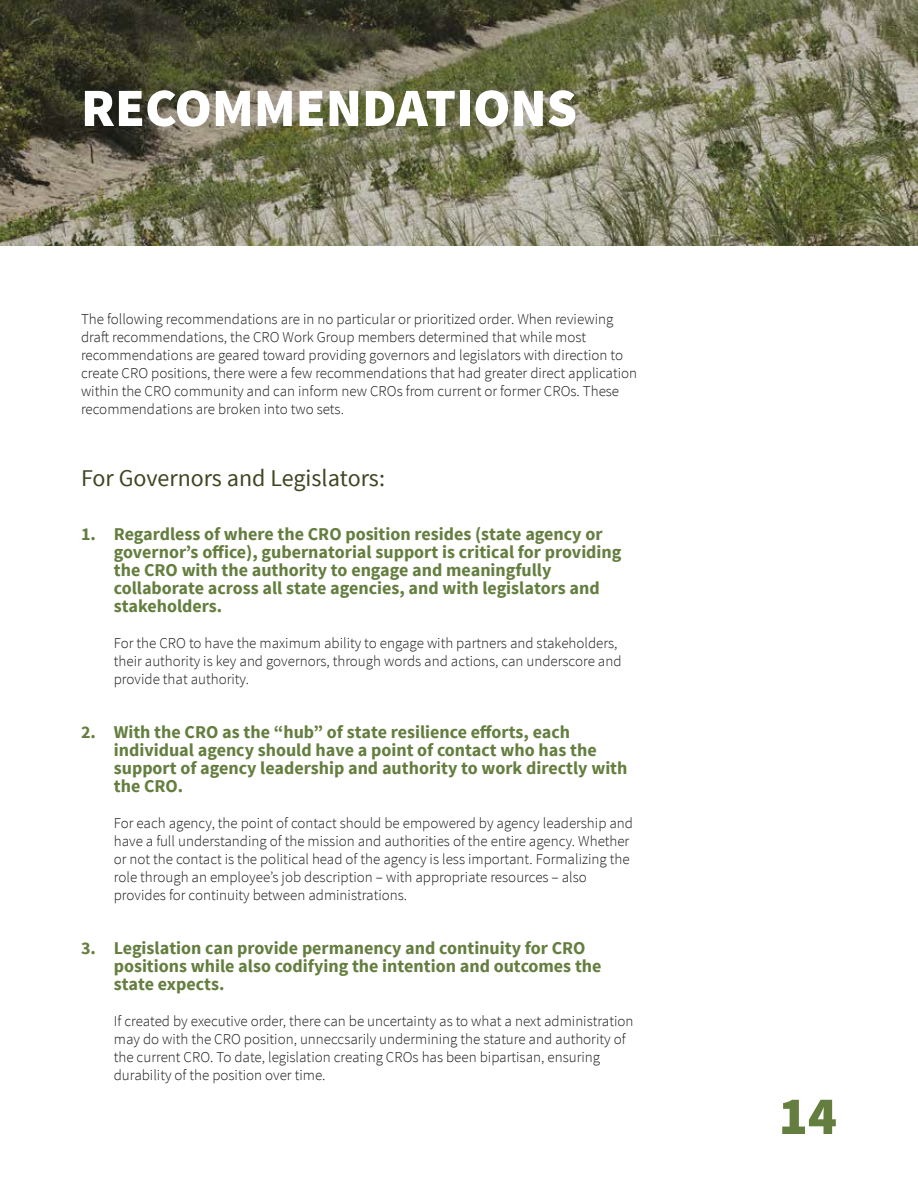
<style>
.page{position:relative;width:918px;height:1188px;background:#fff}
.page>*{position:absolute;margin:0;border:0;box-sizing:border-box;transform-origin:0 0}
.t1{font:900 54px "Source Sans Pro";color:#fff}
.t2{font:900 54px "Source Sans Pro";color:#647e3f}
.t3{font:24px "Source Sans Pro";color:#3f4622}
.t4{font:700 18px/18px "Source Sans Pro";color:#647e3f}
.t5{font:300 15px/18px "Source Sans Pro";color:#191919}
</style>
<div class="page">
<svg style="left:0;top:0;width:918px;height:246px;background:#707055"></svg>
<h1 class="t1" style="left:81px;top:73px;width:498px">RECOMMENDATIONS</h1>
<p class="t5" style="left:81px;top:310px;width:558px">The following recommendations are in no particular or prioritized order. When reviewing draft recommendations, the CRO Work Group members determined that while most recommendations are geared toward providing governors and legislators with direction to create CRO positions, there were a few recommendations that had greater direct application within the CRO community and can inform new CROs from current or former CROs. These recommendations are broken into two sets.</p>
<h2 class="t3" style="left:81px;top:463px;width:305px">For Governors and Legislators:</h2>
<p class="t4" style="left:114px;top:526px;width:509px;text-indent:-33px">1. Regardless of where the CRO position resides (state agency or governor’s office), gubernatorial support is critical for providing the CRO with the authority to engage and meaningfully collaborate across all state agencies, and with legislators and stakeholders.</p>
<p class="t5" style="left:114px;top:634px;width:509px">For the CRO to have the maximum ability to engage with partners and stakeholders, their authority is key and governors, through words and actions, can underscore and provide that authority.</p>
<p class="t4" style="left:114px;top:724px;width:515px;text-indent:-33px">2. With the CRO as the “hub” of state resilience efforts, each individual agency should have a point of contact who has the support of agency leadership and authority to work directly with the CRO.</p>
<p class="t5" style="left:114px;top:814px;width:521px">For each agency, the point of contact should be empowered by agency leadership and have a full understanding of the mission and authorities of the entire agency. Whether or not the contact is the political head of the agency is less important. Formalizing the role through an employee’s job description – with appropriate resources – also provides for continuity between administrations.</p>
<p class="t4" style="left:114px;top:940px;width:489px;text-indent:-33px">3. Legislation can provide permanency and continuity for CRO positions while also codifying the intention and outcomes the state expects.</p>
<p class="t5" style="left:114px;top:1012px;width:521px">If created by executive order, there can be uncertainty as to what a next administration may do with the CRO position, unneccsarily undermining the stature and authority of the current CRO. To date, legislation creating CROs has been bipartisan, ensuring durability of the position over time.</p>
<h1 class="t2" style="left:779px;top:1081px;width:60px">14</h1>
</div>
